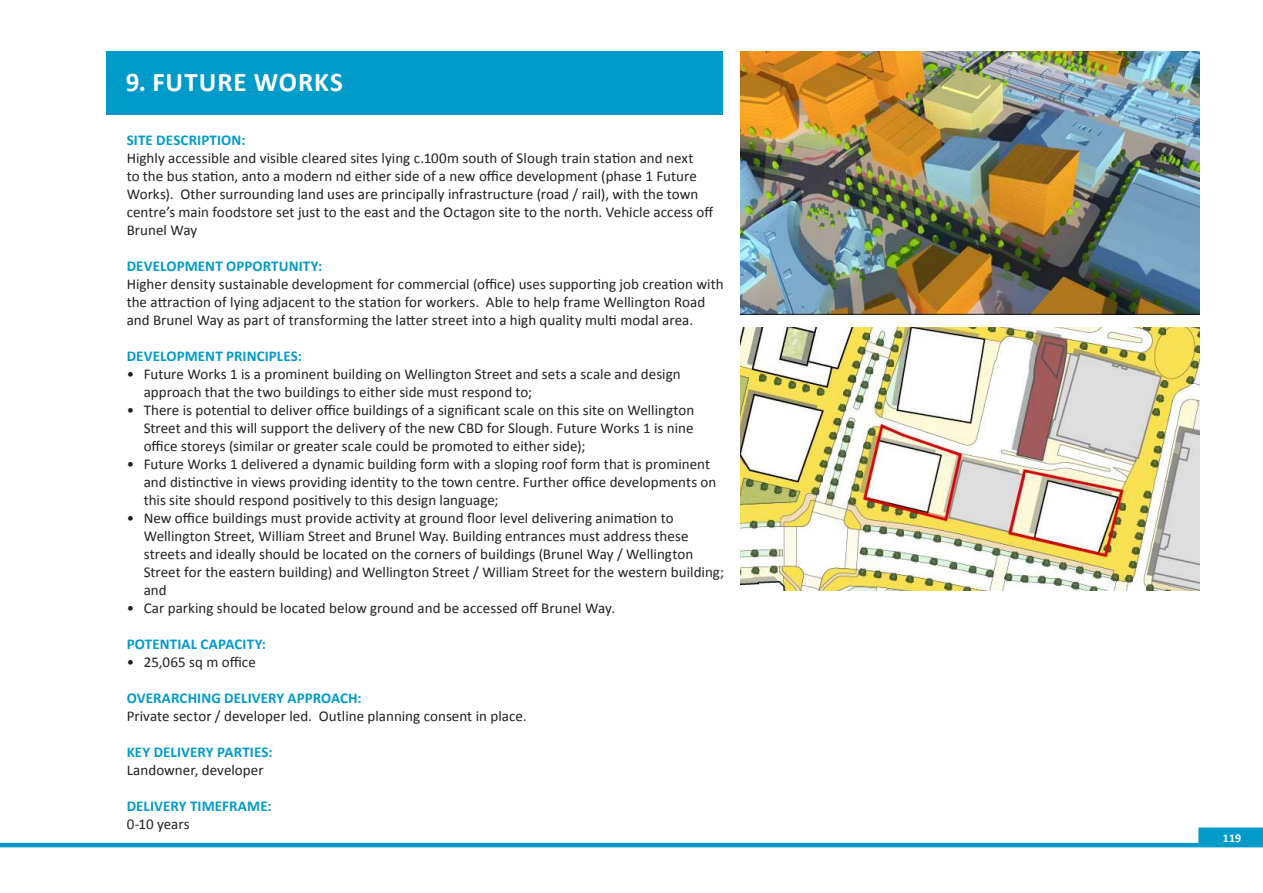
<style>
.page{position:relative;width:1263px;height:893px;background:#fff}
.page>*{position:absolute;margin:0;border:0;box-sizing:border-box;transform-origin:0 0}
.t1{font:700 27px "Calibri";letter-spacing:.035em;color:#fff}
.t2{font:15px/18px "Calibri";letter-spacing:.005em;color:#231f20}
.t3{font:700 15px "Calibri";letter-spacing:.005em;color:#009bc8}
.t4{font:700 12px "Calibri";color:#fff}
</style>
<div class="page">
<div style="left:107px;top:51px;width:616px;height:64px;background:#009bc8"></div>
<img style="left:740px;top:51px;width:459px;height:264px">
<img style="left:740px;top:327px;width:459px;height:264px">
<hr style="left:0;top:843px;width:1263px;height:4px;background:#009bc8">
<div style="left:1198px;top:827px;width:65px;height:19px;background:#009bc8;border:2px solid #009bc8"></div>
<h1 class="t1" style="left:126px;top:66px;width:219px">9. FUTURE WORKS</h1>
<p class="t3" style="left:127px;top:131px;width:120px">SITE DESCRIPTION:</p>
<p class="t2" style="left:127px;top:149px;width:588px">Highly accessible and visible cleared sites lying c.100m south of Slough train station and next<br>to the bus station, anto a modern nd either side of a new office development (phase 1 Future Works). Other surrounding land uses are principally infrastructure (road / rail), with the town centre’s main foodstore set just to the east and the Octagon site to the north. Vehicle access off Brunel Way</p>
<p class="t3" style="left:127px;top:257px;width:197px">DEVELOPMENT OPPORTUNITY:</p>
<p class="t2" style="left:127px;top:275px;width:598px">Higher density sustainable development for commercial (office) uses supporting job creation with the attraction of lying adjacent to the station for workers. Able to help frame Wellington Road and Brunel Way as part of transforming the latter street into a high quality multi modal area.</p>
<p class="t3" style="left:127px;top:347px;width:177px">DEVELOPMENT PRINCIPLES:</p>
<p class="t2" style="left:144px;top:365px;width:538px;text-indent:-17px">• Future Works 1 is a prominent building on Wellington Street and sets a scale and design approach that the two buildings to either side must respond to;</p>
<p class="t2" style="left:144px;top:401px;width:552px;text-align:justify;text-indent:-17px">• There is potential to deliver office buildings of a significant scale on this site on Wellington Street and this will support the delivery of the new CBD for Slough. Future Works 1 is nine office storeys (similar or greater scale could be promoted to either side);</p>
<p class="t2" style="left:144px;top:455px;width:574px;text-indent:-17px">• Future Works 1 delivered a dynamic building form with a sloping roof form that is prominent and distinctive in views providing identity to the town centre. Further office developments on this site should respond positively to this design language;</p>
<p class="t2" style="left:144px;top:509px;width:582px;text-indent:-17px">• New office buildings must provide activity at ground floor level delivering animation to Wellington Street, William Street and Brunel Way. Building entrances must address these streets and ideally should be located on the corners of buildings (Brunel Way / Wellington Street for the eastern building) and Wellington Street / William Street for the western building; and</p>
<p class="t2" style="left:127px;top:599px;width:490px">• Car parking should be located below ground and be accessed off Brunel Way.</p>
<p class="t3" style="left:127px;top:635px;width:141px">POTENTIAL CAPACITY:</p>
<p class="t2" style="left:127px;top:653px;width:131px">• 25,065 sq m office</p>
<p class="t3" style="left:127px;top:689px;width:237px">OVERARCHING DELIVERY APPROACH:</p>
<p class="t2" style="left:127px;top:707px;width:401px">Private sector / developer led. Outline planning consent in place.</p>
<p class="t3" style="left:127px;top:743px;width:147px">KEY DELIVERY PARTIES:</p>
<p class="t2" style="left:127px;top:761px;width:139px">Landowner, developer</p>
<p class="t3" style="left:127px;top:797px;width:146px">DELIVERY TIMEFRAME:</p>
<p class="t2" style="left:127px;top:815px;width:65px">0-10 years</p>
<p class="t4" style="left:1223px;top:830px;width:20px">119</p>
</div>
